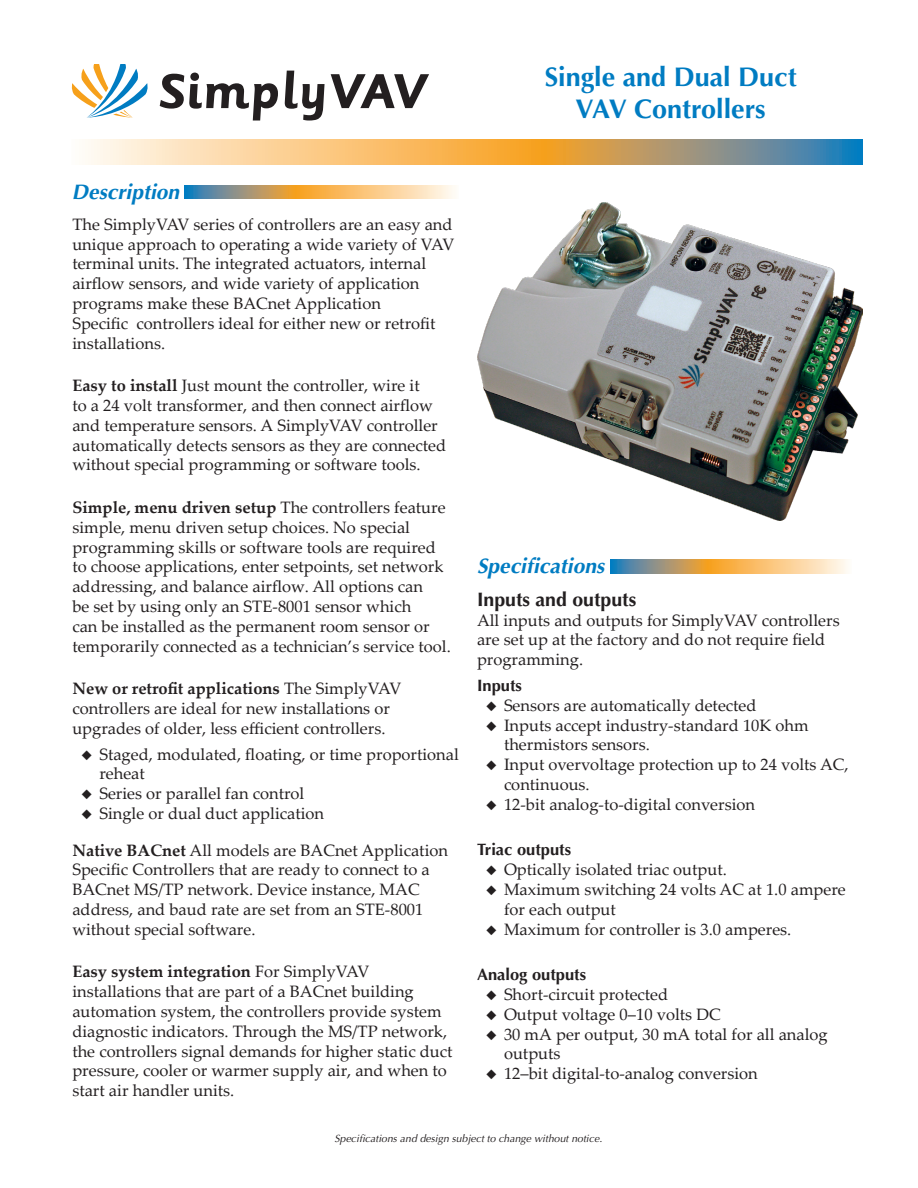
<style>
.page{position:relative;width:918px;height:1188px;background:#fff}
.page>*{position:absolute;margin:0;border:0;box-sizing:border-box;transform-origin:0 0}
.Model_No_Blue{font:700 27px/32.4px "Optima";color:#007cc2;text-align:center}
.Sect_Divider_Blue{font:italic 700 21px "Optima";color:#007cc2}
.Subhead_1{font:700 19.5px "Optima";color:#231f20}
.Body{font:16.5px/19.8px "Palatino Linotype";color:#231f20}
.Subhead_2{font:700 16.5px "Optima";color:#231f20}
.Legal{font:italic 10.5px "Optima";color:#231f20}
.s1{font-weight:700}
</style>
<div class="page">
<img style="left:477px;top:203px;width:386px;height:318px">
<svg style="left:85px;top:140px;width:778px;height:24px"></svg>
<svg style="left:610px;top:560px;width:238px;height:13px"></svg>
<svg style="left:185px;top:185px;width:270px;height:14px"></svg>
<svg style="left:72px;top:65px;width:76px;height:53px"></svg>
<svg style="left:160px;top:73px;width:118px;height:48px"></svg>
<svg style="left:285px;top:71px;width:40px;height:50px"></svg>
<svg style="left:331px;top:74px;width:98px;height:34px"></svg>
<p class="Model_No_Blue" style="left:545px;top:61px;width:254px">Single and Dual Duct<br>VAV Controllers</p>
<p class="Sect_Divider_Blue" style="left:72px;top:180px;width:109px">Description</p>
<p class="Body" style="left:72px;top:214px;width:383px">The SimplyVAV series of controllers are an easy and unique approach to operating a wide variety of VAV terminal units. The integrated actuators, internal airflow sensors, and wide variety of application programs make these BACnet Application<br>Specific controllers ideal for either new or retrofit installations.</p>
<p class="Body" style="left:72px;top:375px;width:375px"><span class="s1">Easy to install</span> Just mount the controller, wire it<br>to a 24 volt transformer, and then connect airflow and temperature sensors. A SimplyVAV controller automatically detects sensors as they are connected without special programming or software tools.</p>
<p class="Body" style="left:72px;top:497px;width:380px"><span class="s1">Simple, menu driven setup</span> The controllers feature simple, menu driven setup choices. No special programming skills or software tools are required to choose applications, enter setpoints, set network addressing, and balance airflow. All options can<br>be set by using only an STE-8001 sensor which<br>can be installed as the permanent room sensor or temporarily connected as a technician’s service tool.</p>
<p class="Body" style="left:72px;top:678px;width:330px"><span class="s1">New or retrofit applications</span> The SimplyVAV controllers are ideal for new installations or upgrades of older, less efficient controllers.</p>
<p class="Body" style="left:99px;top:744px;width:361px;text-indent:-18px">◆ Staged, modulated, floating, or time proportional reheat</p>
<p class="Body" style="left:81px;top:783px;width:225px">◆ Series or parallel fan control</p>
<p class="Body" style="left:81px;top:803px;width:244px">◆ Single or dual duct application</p>
<p class="Body" style="left:72px;top:840px;width:377px"><span class="s1">Native BACnet</span> All models are BACnet Application Specific Controllers that are ready to connect to a BACnet MS/TP network. Device instance, MAC address, and baud rate are set from an STE-8001 without special software.</p>
<p class="Body" style="left:72px;top:961px;width:382px"><span class="s1">Easy system integration</span> For SimplyVAV installations that are part of a BACnet building automation system, the controllers provide system diagnostic indicators. Through the MS/TP network, the controllers signal demands for higher static duct pressure, cooler or warmer supply air, and when to start air handler units.</p>
<p class="Sect_Divider_Blue" style="left:477px;top:554px;width:129px">Specifications</p>
<p class="Subhead_1" style="left:477px;top:588px;width:161px">Inputs and outputs</p>
<p class="Body" style="left:477px;top:609px;width:364px">All inputs and outputs for SimplyVAV controllers are set up at the factory and do not require field programming.</p>
<p class="Subhead_2" style="left:477px;top:676px;width:46px">Inputs</p>
<p class="Body" style="left:486px;top:695px;width:272px">◆ Sensors are automatically detected</p>
<p class="Body" style="left:504px;top:714px;width:306px;text-indent:-18px">◆ Inputs accept industry-standard 10K ohm thermistors sensors.</p>
<p class="Body" style="left:504px;top:754px;width:346px;text-indent:-18px">◆ Input overvoltage protection up to 24 volts AC, continuous.</p>
<p class="Body" style="left:486px;top:794px;width:271px">◆ 12-bit analog-to-digital conversion</p>
<p class="Subhead_2" style="left:477px;top:840px;width:96px">Triac outputs</p>
<p class="Body" style="left:486px;top:859px;width:242px">◆ Optically isolated triac output.</p>
<p class="Body" style="left:504px;top:879px;width:343px;text-indent:-18px">◆ Maximum switching 24 volts AC at 1.0 ampere for each output</p>
<p class="Body" style="left:486px;top:918px;width:307px">◆ Maximum for controller is 3.0 amperes.</p>
<p class="Subhead_2" style="left:477px;top:965px;width:111px">Analog outputs</p>
<p class="Body" style="left:486px;top:984px;width:184px">◆ Short-circuit protected</p>
<p class="Body" style="left:486px;top:1004px;width:236px">◆ Output voltage 0–10 volts DC</p>
<p class="Body" style="left:504px;top:1023px;width:325px;text-indent:-18px">◆ 30 mA per output, 30 mA total for all analog outputs</p>
<p class="Body" style="left:486px;top:1063px;width:273px">◆ 12–bit digital-to-analog conversion</p>
<p class="Legal" style="left:335px;top:1132px;width:269px">Specifications and design subject to change without notice.</p>
</div>
